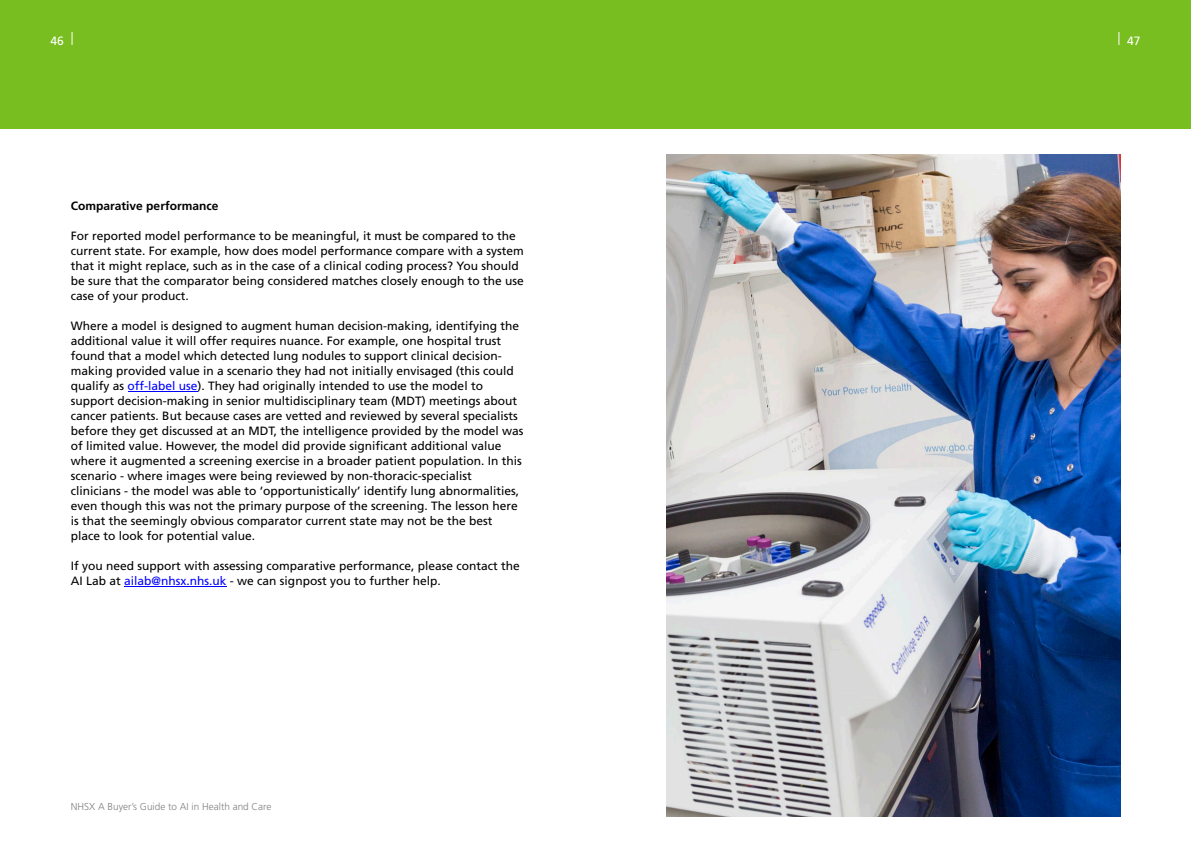
<style>
.page{position:relative;width:1191px;height:842px;background:#fff}
.page>*{position:absolute;margin:0;border:0;box-sizing:border-box;transform-origin:0 0}
.t1{font:12px/15px "Frutiger LT Std";color:#000}
.t2{font:700 12px "Frutiger LT Std";color:#000}
.t3{font:12px "Frutiger LT Std";color:#fff}
.t4{font:300 10px "Frutiger LT Std";color:#808080}
.s1{color:#00f}
</style>
<div class="page">
<div style="left:0;top:0;width:1191px;height:129px;background:#78be20"></div>
<svg style="left:72px;top:33px;width:1px;height:12px"></svg>
<svg style="left:1118px;top:33px;width:1px;height:12px"></svg>
<hr style="left:128px;top:391px;width:69px;height:1px;background:#00f">
<hr style="left:124px;top:586px;width:103px;height:1px;background:#00f">
<img style="left:666px;top:154px;width:454px;height:662px">
<p class="t3" style="left:51px;top:36px;width:15px">46</p>
<p class="t3" style="left:1127px;top:36px;width:15px">47</p>
<p class="t2" style="left:71px;top:201px;width:149px">Comparative performance</p>
<p class="t1" style="left:71px;top:230px;width:454px">For reported model performance to be meaningful, it must be compared to the current state. For example, how does model performance compare with a system that it might replace, such as in the case of a clinical coding process? You should be sure that the comparator being considered matches closely enough to the use case of your product.</p>
<p class="t1" style="left:71px;top:320px;width:454px">Where a model is designed to augment human decision-making, identifying the additional value it will offer requires nuance. For example, one hospital trust found that a model which detected lung nodules to support clinical decision&shy;making provided value in a scenario they had not initially envisaged (this could qualify as <span class="s1">off-label use</span>). They had originally intended to use the model to support decision-making in senior multidisciplinary team (MDT) meetings about cancer patients. But because cases are vetted and reviewed by several specialists before they get discussed at an MDT, the intelligence provided by the model was of limited value. However, the model did provide significant additional value where it augmented a screening exercise in a broader patient population. In this scenario - where images were being reviewed by non-thoracic-specialist clinicians - the model was able to ‘opportunistically’ identify lung abnormalities, even though this was not the primary purpose of the screening. The lesson here is that the seemingly obvious comparator current state may not be the best place to look for potential value.</p>
<p class="t1" style="left:71px;top:560px;width:450px">If you need support with assessing comparative performance, please contact the<br>AI Lab at <span class="s1">ailab@nhsx.nhs.uk</span> - we can signpost you to further help.</p>
<p class="t4" style="left:71px;top:803px;width:202px">NHSX A Buyer’s Guide to AI in Health and Care</p>
</div>
